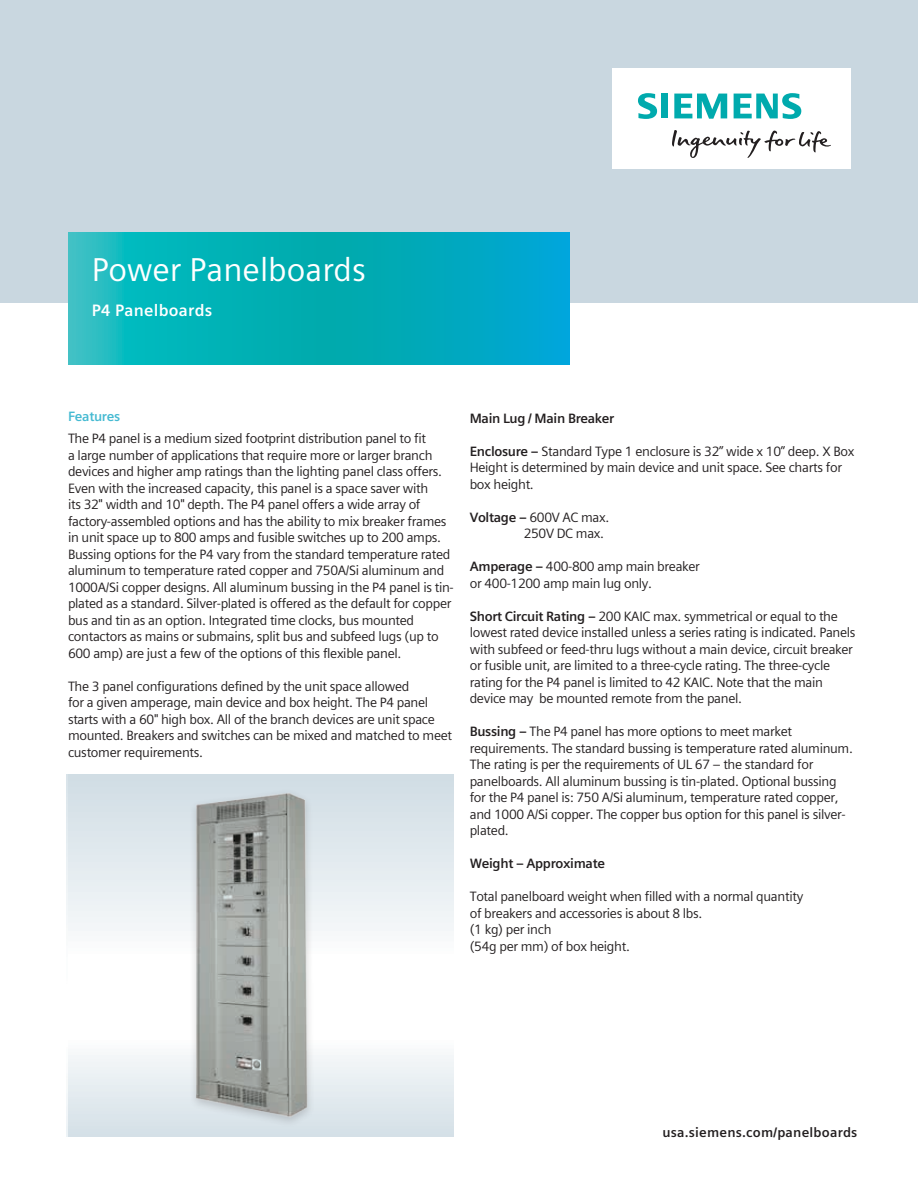
<style>
.page{position:relative;width:918px;height:1188px;background:#fff}
.page>*{position:absolute;margin:0;border:0;box-sizing:border-box;transform-origin:0 0}
.t1{font:33px "Siemens Sans";color:#fff}
.t2{font:700 16.5px "Siemens Sans";letter-spacing:.015em;color:#fff}
.t3{font:13.5px/16.5px "Siemens Sans Global";letter-spacing:-.025em;color:#231f20}
.t4{font:700 13.5px "Siemens Sans Global";letter-spacing:-.025em;color:#231f20}
.t5{font:700 13.5px "Siemens Sans";letter-spacing:.015em;color:#231f20}
.t6{font:700 13.5px "Siemens Sans Global";letter-spacing:-.025em;color:#45bad2}
.s1{font-weight:700}
</style>
<div class="page">
<svg style="left:68px;top:774px;width:386px;height:363px"></svg>
<img style="left:140px;top:774px;width:242px;height:363px">
<div style="left:0;top:0;width:918px;height:303px;background:#c9d7e0"></div>
<svg style="left:68px;top:232px;width:501px;height:132px;background:#04aebc"></svg>
<div style="left:613px;top:68px;width:238px;height:101px;background:#fff"></div>
<svg style="left:672px;top:130px;width:159px;height:28px"></svg>
<svg style="left:638px;top:93px;width:30px;height:26px"></svg>
<svg style="left:674px;top:94px;width:53px;height:25px"></svg>
<svg style="left:734px;top:93px;width:67px;height:26px"></svg>
<h1 class="t1" style="left:92px;top:252px;width:276px">Power Panelboards</h1>
<p class="t2" style="left:92px;top:301px;width:122px">P4 Panelboards</p>
<p class="t6" style="left:68px;top:406px;width:54px">Features</p>
<p class="t3" style="left:68px;top:431px;width:387px">The P4 panel is a medium sized footprint distribution panel to fit<br>a large number of applications that require more or larger branch devices and higher amp ratings than the lighting panel class offers.<br>Even with the increased capacity, this panel is a space saver with<br>its 32" width and 10" depth. The P4 panel offers a wide array of factory-assembled options and has the ability to mix breaker frames in unit space up to 800 amps and fusible switches up to 200 amps.<br>Bussing options for the P4 vary from the standard temperature rated aluminum to temperature rated copper and 750A/Si aluminum and 1000A/Si copper designs. All aluminum bussing in the P4 panel is tin&shy;plated as a standard. Silver-plated is offered as the default for copper bus and tin as an option. Integrated time clocks, bus mounted contactors as mains or submains, split bus and subfeed lugs (up to 600 amp) are just a few of the options of this flexible panel.</p>
<p class="t3" style="left:68px;top:678px;width:386px">The 3 panel configurations defined by the unit space allowed<br>for a given amperage, main device and box height. The P4 panel starts with a 60" high box. All of the branch devices are unit space mounted. Breakers and switches can be mixed and matched to meet customer requirements.</p>
<p class="t4" style="left:470px;top:408px;width:146px">Main Lug / Main Breaker</p>
<p class="t3" style="left:470px;top:443px;width:386px"><span class="s1">Enclosure –</span> Standard Type 1 enclosure is 32” wide x 10” deep. X Box<br>Height is determined by main device and unit space. See charts for box height.</p>
<p class="t3" style="left:524px;top:509px;width:87px;text-indent:-54px"><span class="s1">Voltage –</span> 600V AC max.<br>250V DC max.</p>
<p class="t3" style="left:470px;top:559px;width:232px"><span class="s1">Amperage –</span> 400-800 amp main breaker or 400-1200 amp main lug only.</p>
<p class="t3" style="left:470px;top:608px;width:387px"><span class="s1">Short Circuit Rating –</span> 200 KAIC max. symmetrical or equal to the lowest rated device installed unless a series rating is indicated. Panels with subfeed or feed-thru lugs without a main device, circuit breaker or fusible unit, are limited to a three-cycle rating. The three-cycle rating for the P4 panel is limited to 42 KAIC. Note that the main device may be mounted remote from the panel.</p>
<p class="t3" style="left:470px;top:724px;width:385px"><span class="s1">Bussing –</span> The P4 panel has more options to meet market requirements. The standard bussing is temperature rated aluminum.<br>The rating is per the requirements of UL 67 – the standard for panelboards. All aluminum bussing is tin-plated. Optional bussing for the P4 panel is: 750 A/Si aluminum, temperature rated copper, and 1000 A/Si copper. The copper bus option for this panel is silver&shy;plated.</p>
<p class="t4" style="left:470px;top:853px;width:137px">Weight – Approximate</p>
<p class="t3" style="left:470px;top:889px;width:335px">Total panelboard weight when filled with a normal quantity of breakers and accessories is about 8 lbs.<br>(1 kg) per inch<br>(54g per mm) of box height.</p>
<p class="t5" style="left:662px;top:1124px;width:196px">usa.siemens.com/panelboards</p>
</div>
